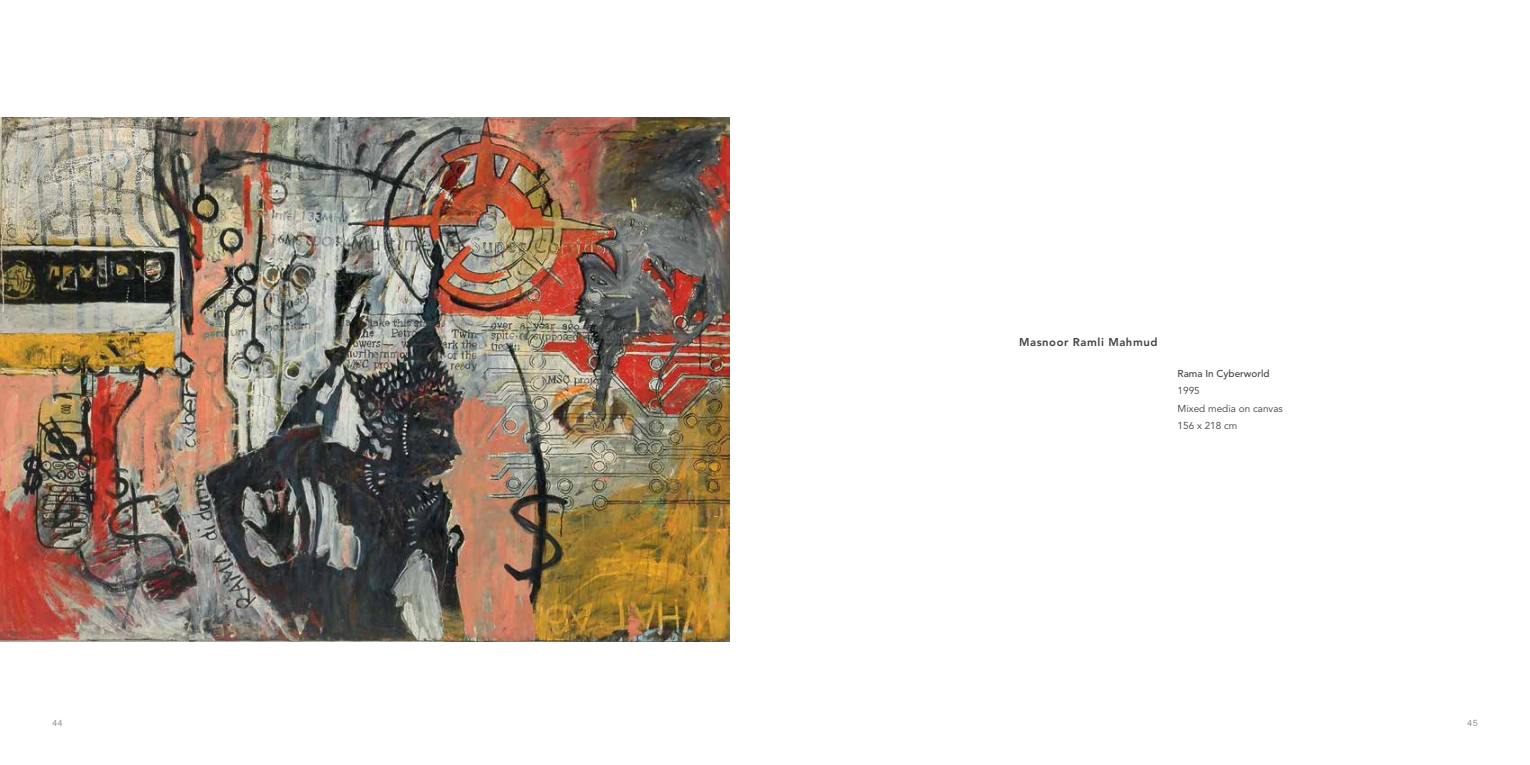
<style>
.page{position:relative;width:1530px;height:765px;background:#fff}
.page>*{position:absolute;margin:0;border:0;box-sizing:border-box;transform-origin:0 0}
.t1{font:800 11.25px "Avenir LT Std";letter-spacing:.05em;color:#414042}
.t2{font:10px/17.5px "Avenir LT Std";color:#414042}
.t3{font:500 10px "Avenir LT Std";color:#414042}
.t4{font:8.75px "Arial";color:#939598}
</style>
<div class="page">
<img style="left:0;top:118px;width:730px;height:524px">
<p class="t1" style="left:1019px;top:335px;width:140px">Masnoor Ramli Mahmud</p>
<p class="t3" style="left:1178px;top:367px;width:94px">Rama In Cyberworld</p>
<p class="t2" style="left:1178px;top:382px;width:107px">1995<br>Mixed media on canvas<br>156 x 218 cm</p>
<p class="t4" style="left:53px;top:717px;width:12px">44</p>
<p class="t4" style="left:1467px;top:717px;width:12px">45</p>
</div>
